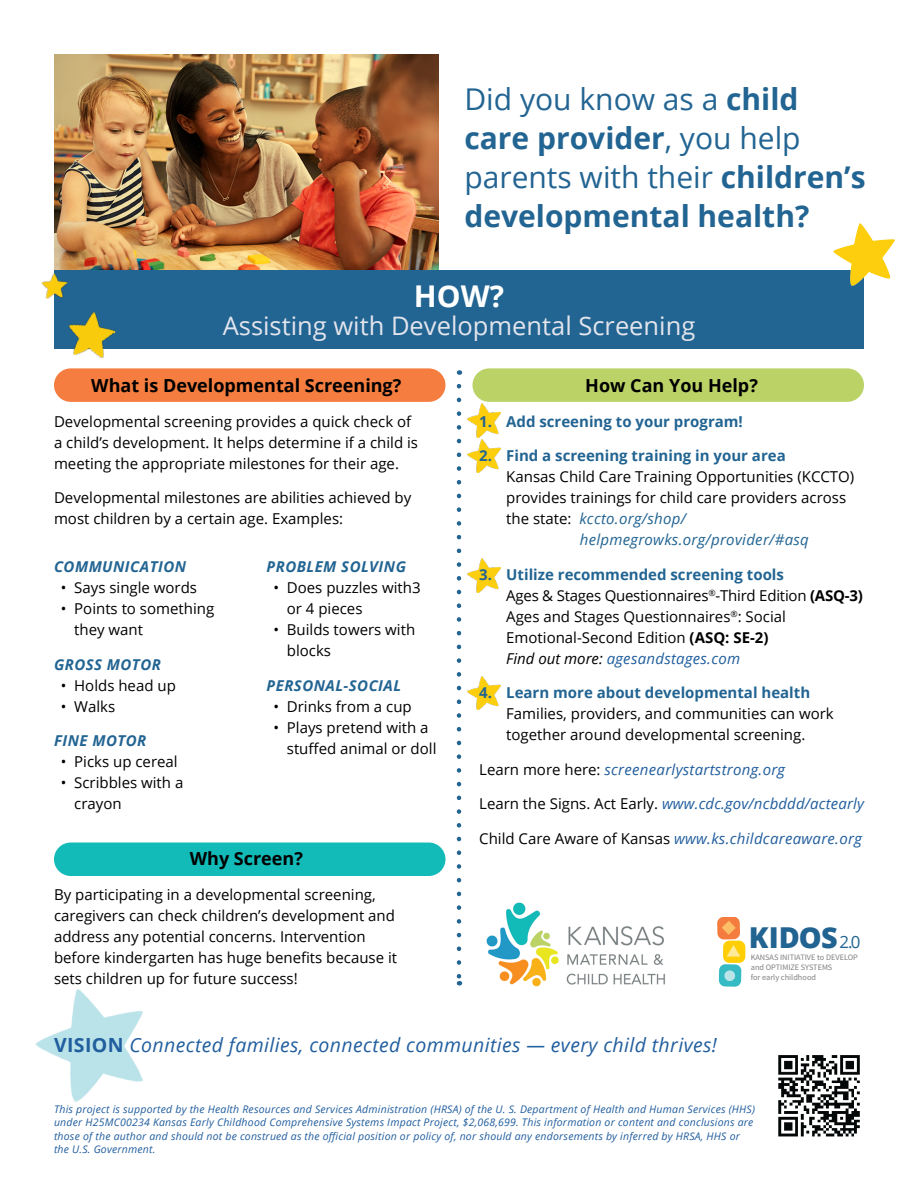
<style>
.page{position:relative;width:918px;height:1188px;background:#fff}
.page>*{position:absolute;margin:0;border:0;box-sizing:border-box;transform-origin:0 0}
.Intro_paragraph{font:700 30px/39px "Open Sans";color:#226492}
.t1{font:700 30px "Open Sans";color:#fff}
.t2{font:800 28.8px "Open Sans";letter-spacing:-.01em;color:#216391}
.t3{font:25.5px "Open Sans";color:#e3e5ed}
.Subhead{font:italic 19.5px "Open Sans";letter-spacing:.02em;color:#215e9e}
.Heading{font:700 18px "Open Sans";color:#000}
.Body{font:700 18px "Open Sans";color:#000}
.t4{font:16.95px "Open Sans";color:#216391}
.Body-2{font:15px/21px "Open Sans";color:#000}
.Bullet_list{font:15px/21px "Open Sans";color:#000}
.Body-3{font:italic 15px "Open Sans";letter-spacing:.02em;color:#215e9e}
.t5{font:700 15px "Open Sans";color:#226492}
.Subhead-2{font:italic 700 15px "Open Sans";letter-spacing:.03em;color:#226492}
.t6{font:italic 15px "Open Sans";letter-spacing:.02em;color:#226492}
.Body-4{font:italic 10.5px/13.5px "Open Sans";letter-spacing:.02em;color:#215e9e}
.t7{font:8.25px/10.4px "Source Sans Pro";color:#808080}
.s1{font-weight:400}
.s2{font-style:normal;color:#000}
.s3{font-weight:700;color:#226492}
.s4{font-weight:700}
.s5{font-style:italic}
.s6{font-style:italic;color:#215e9e}
.s7{font-weight:700;font-style:normal}
</style>
<div class="page">
<img style="left:54px;top:54px;width:385px;height:216px">
<img style="left:35px;top:989px;width:108px;height:113px">
<img style="left:467px;top:404px;width:33px;height:33px">
<img style="left:467px;top:439px;width:33px;height:34px">
<img style="left:467px;top:559px;width:33px;height:33px">
<img style="left:467px;top:676px;width:33px;height:34px">
<div style="left:54px;top:843px;width:391px;height:33px;background:#12bab8;border-radius:17px"></div>
<div style="left:54px;top:368px;width:391px;height:34px;background:#f47d3f;border-radius:17px"></div>
<div style="left:473px;top:368px;width:391px;height:34px;background:#bbd267;border-radius:17px"></div>
<div style="left:54px;top:270px;width:810px;height:79px;background:#226492"></div>
<img style="left:833px;top:224px;width:62px;height:61px">
<img style="left:68px;top:312px;width:48px;height:46px">
<img style="left:41px;top:273px;width:27px;height:26px">
<svg style="left:457px;top:386px;width:4px;height:600px"></svg>
<div style="left:723px;top:941px;width:22px;height:22px;background:#ffce04;border-radius:6px"></div>
<svg style="left:727px;top:945px;width:13px;height:12px"></svg>
<div style="left:719px;top:964px;width:22px;height:23px;background:#36bbc4;border-radius:7px"></div>
<svg style="left:724px;top:970px;width:11px;height:11px"></svg>
<div style="left:717px;top:917px;width:23px;height:23px;background:#f47c3f;border-radius:7px"></div>
<svg style="left:722px;top:921px;width:14px;height:14px"></svg>
<img style="left:486px;top:902px;width:179px;height:85px">
<img style="left:778px;top:1055px;width:82px;height:82px">
<p class="Intro_paragraph" style="left:464px;top:79px;width:403px"><span class="s1">Did you know as a</span> child care provider<span class="s1">, you help parents with their</span> children’s developmental health?</p>
<p class="t1" style="left:414px;top:275px;width:92px">HOW?</p>
<p class="t3" style="left:223px;top:308px;width:474px">Assisting with Developmental Screening</p>
<h1 class="Heading" style="left:91px;top:373px;width:312px">What is Developmental Screening?</h1>
<p class="Body-2" style="left:54px;top:410px;width:366px">Developmental screening provides a quick check of a child’s development. It helps determine if a child is meeting the appropriate milestones for their age.</p>
<p class="Body-2" style="left:54px;top:487px;width:359px">Developmental milestones are abilities achieved by most children by a certain age. Examples:</p>
<p class="Subhead-2" style="left:54px;top:556px;width:134px">COMMUNICATION</p>
<p class="Bullet_list" style="left:61px;top:577px;width:138px">• Says single words</p>
<p class="Bullet_list" style="left:74px;top:598px;width:142px;text-indent:-14px">• Points to something they want</p>
<p class="Subhead-2" style="left:54px;top:654px;width:108px">GROSS MOTOR</p>
<p class="Bullet_list" style="left:61px;top:674px;width:117px">• Holds head up</p>
<p class="Bullet_list" style="left:61px;top:695px;width:56px">• Walks</p>
<p class="Subhead-2" style="left:54px;top:730px;width:94px">FINE MOTOR</p>
<p class="Bullet_list" style="left:61px;top:751px;width:118px">• Picks up cereal</p>
<p class="Bullet_list" style="left:74px;top:772px;width:111px;text-indent:-14px">• Scribbles with a crayon</p>
<p class="Body" style="left:585px;top:373px;width:174px">How Can You Help?</p>
<p class="t5" style="left:479px;top:411px;width:265px">1. Add screening to your program!</p>
<p class="t5" style="left:479px;top:445px;width:308px">2. Find a screening training in your area</p>
<p class="Body-2" style="left:506px;top:466px;width:350px">Kansas Child Care Training Opportunities (KCCTO)</p>
<p class="Body-2" style="left:506px;top:487px;width:341px">provides trainings for child care providers across</p>
<p class="t6" style="left:506px;top:509px;width:181px"><span class="s2">the state:</span> kccto.org/shop/</p>
<p class="t6" style="left:580px;top:530px;width:231px">helpmegrowks.org/provider/#asq</p>
<p class="Body-2" style="left:506px;top:563px;width:358px;text-indent:-27px"><span class="s3">3. Utilize recommended screening tools<br></span>Ages &amp; Stages Questionnaires<sup>®</sup>-Third Edition <span class="s4">(ASQ-3)<br></span>Ages and Stages Questionnaires<sup>®</sup>: Social Emotional-Second Edition <span class="s4">(ASQ: SE-2)<br></span><span class="s5">Find out more:</span> <span class="s6">agesandstages.com</span></p>
<p class="Body-2" style="left:506px;top:682px;width:329px;text-indent:-27px"><span class="s3">4. Learn more about developmental health<br></span>Families, providers, and communities can work together around developmental screening.</p>
<p class="Body-3" style="left:479px;top:759px;width:307px"><span class="s2">Learn more here:</span> screenearlystartstrong.org</p>
<p class="Body-3" style="left:479px;top:794px;width:386px"><span class="s2">Learn the Signs. Act Early.</span> www.cdc.gov/ncbddd/actearly</p>
<p class="Body-3" style="left:479px;top:828px;width:384px"><span class="s2">Child Care Aware of Kansas</span> www.ks.childcareaware.org</p>
<p class="Subhead-2" style="left:267px;top:556px;width:141px">PROBLEM SOLVING</p>
<p class="Bullet_list" style="left:287px;top:577px;width:135px;text-indent:-14px">• Does puzzles with3 or 4 pieces</p>
<p class="Bullet_list" style="left:287px;top:619px;width:130px;text-indent:-14px">• Builds towers with blocks</p>
<p class="Subhead-2" style="left:267px;top:675px;width:136px">PERSONAL-SOCIAL</p>
<p class="Bullet_list" style="left:273px;top:695px;width:140px">• Drinks from a cup</p>
<p class="Bullet_list" style="left:287px;top:716px;width:151px;text-indent:-14px">• Plays pretend with a stuffed animal or doll</p>
<h1 class="Heading" style="left:190px;top:846px;width:115px">Why Screen?</h1>
<p class="Body-2" style="left:54px;top:884px;width:345px">By participating in a developmental screening, caregivers can check children’s development and address any potential concerns. Intervention before kindergarten has huge benefits because it sets children up for future success!</p>
<p class="Subhead" style="left:54px;top:1032px;width:664px"><span class="s7">VISION</span> Connected families, connected communities — every child thrives!</p>
<p class="t2" style="left:749px;top:916px;width:91px">KIDOS</p>
<p class="t7" style="left:751px;top:952px;width:109px">KANSAS INITIATIVE to DEVELOP and OPTIMIZE SYSTEMS<br>for early childhood</p>
<p class="t4" style="left:839px;top:930px;width:23px">2.0</p>
<p class="Body-4" style="left:54px;top:1102px;width:703px">This project is supported by the Health Resources and Services Administration (HRSA) of the U. S. Department of Health and Human Services (HHS) under H25MC00234 Kansas Early Childhood Comprehensive Systems Impact Project, $2,068,699. This information or content and conclusions are those of the author and should not be construed as the official position or policy of, nor should any endorsements by inferred by HRSA, HHS or the U.S. Government.</p>
</div>
